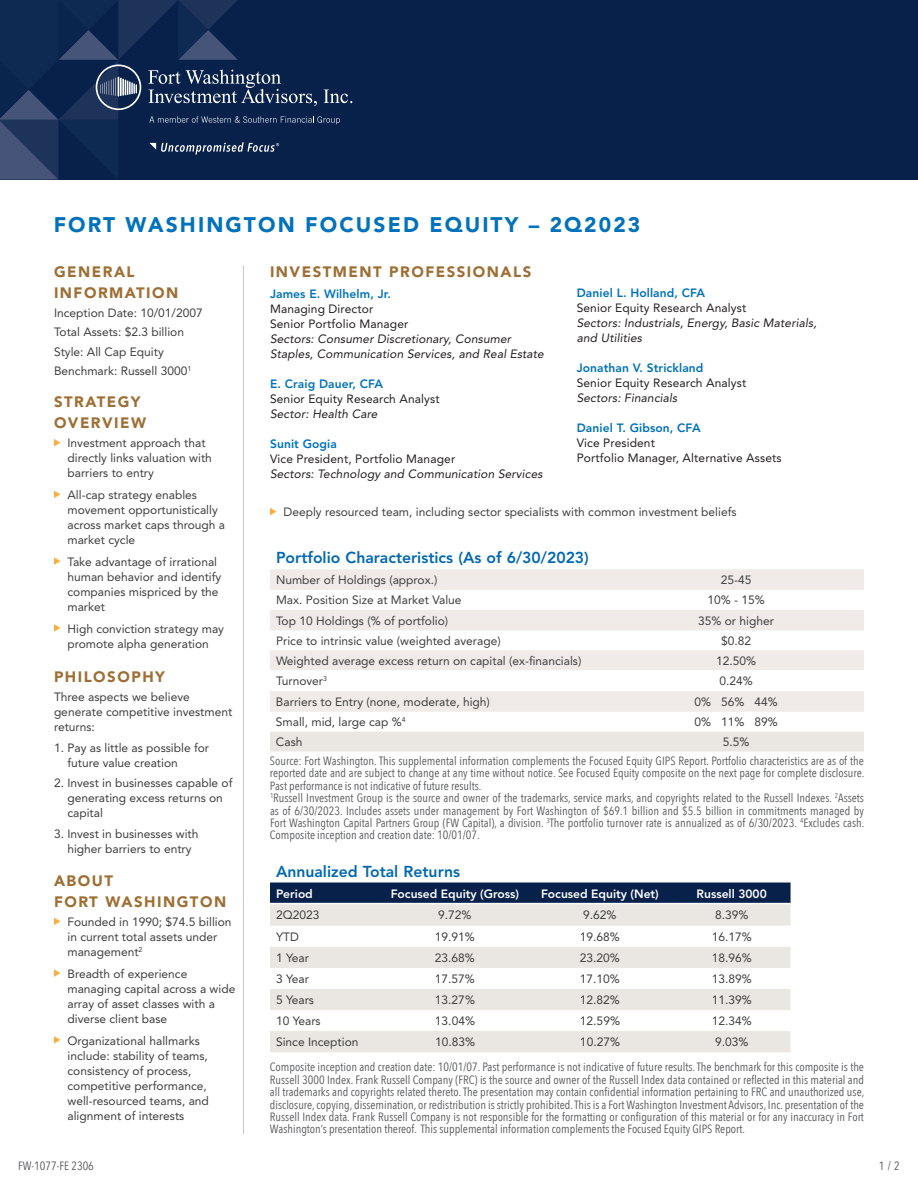
<style>
.page{position:relative;width:918px;height:1188px;background:#fff}
.page>*{position:absolute;margin:0;border:0;box-sizing:border-box;transform-origin:0 0}
.t1{font:900 21px "Avenir LT Std";letter-spacing:.1em;color:#0072bc}
.t2{font:800 15.75px "Avenir LT Std";color:#0168b3}
.t3{font:900 15px/21px "Avenir LT Std";letter-spacing:.1em;color:#9e6f34}
.t4{font:condensed 12px/12.3px "Avenir Next LT Pro";color:#57585a}
.t5{font:12px/15px "Avenir LT Std";color:#3e3e3f}
.t6{font:italic 12px/15px "Avenir LT Std";letter-spacing:.01em;color:#231f20}
.t7{font:12px/15px "Avenir LT Std";letter-spacing:.01em;color:#231f20}
.t8{font:800 12px "Avenir LT Std";letter-spacing:.01em;color:#0072bc}
.t9{font:800 12px "Avenir LT Std";color:#fff}
.t10{font:12px "Avenir Next Condensed";color:#57585a}
</style>
<div class="page">
<div style="left:0;top:0;width:918px;height:179px;background:#07214b"></div>
<svg style="left:0;top:0;width:352px;height:180px"></svg>
<svg style="left:54px;top:439px;width:7px;height:7px"></svg>
<svg style="left:54px;top:491px;width:7px;height:7px"></svg>
<svg style="left:54px;top:557px;width:7px;height:8px"></svg>
<svg style="left:54px;top:624px;width:7px;height:8px"></svg>
<svg style="left:54px;top:918px;width:7px;height:7px"></svg>
<svg style="left:54px;top:969px;width:7px;height:8px"></svg>
<svg style="left:54px;top:1036px;width:7px;height:8px"></svg>
<hr style="left:243px;top:265px;width:1px;height:869px;background:#c7c8ca">
<svg style="left:270px;top:883px;width:521px;height:43px;background:#7f899a"></svg>
<svg style="left:270px;top:947px;width:521px;height:105px;fill:#eae6e1"></svg>
<hr style="left:270px;top:903px;width:113px;height:1px;background:#fff">
<hr style="left:383px;top:903px;width:144px;height:1px;background:#fff">
<hr style="left:527px;top:903px;width:146px;height:1px;background:#fff">
<hr style="left:673px;top:903px;width:118px;height:1px;background:#fff">
<svg style="left:270px;top:508px;width:7px;height:7px"></svg>
<div style="left:270px;top:569px;width:594px;height:21px;background:#f0ebe8"></div>
<svg style="left:270px;top:610px;width:594px;height:102px;fill:#f0ebe8"></svg>
<div style="left:270px;top:732px;width:594px;height:20px;background:#eae6e1"></div>
<h1 class="t1" style="left:54px;top:212px;width:588px">FORT WASHINGTON FOCUSED EQUITY – 2Q2023</h1>
<p class="t3" style="left:54px;top:261px;width:126px">GENERAL<br>INFORMATION</p>
<p class="t5" style="left:54px;top:303px;width:150px;line-height:19.4px">Inception Date: 10/01/2007<br>Total Assets: $2.3 billion<br>Style: All Cap Equity<br>Benchmark: Russell 3000<sup>1</sup></p>
<p class="t3" style="left:54px;top:391px;width:94px">STRATEGY<br>OVERVIEW</p>
<p class="t5" style="left:67px;top:436px;width:146px">Investment approach that directly links valuation with barriers to entry</p>
<p class="t5" style="left:67px;top:488px;width:159px">All-cap strategy enables movement opportunistically across market caps through a market cycle</p>
<p class="t5" style="left:67px;top:554px;width:155px">Take advantage of irrational human behavior and identify companies mispriced by the market</p>
<p class="t5" style="left:67px;top:621px;width:158px">High conviction strategy may promote alpha generation</p>
<p class="t3" style="left:54px;top:666px;width:112px">PHILOSOPHY</p>
<p class="t5" style="left:54px;top:690px;width:180px">Three aspects we believe generate competitive investment returns:</p>
<p class="t5" style="left:67px;top:740px;width:143px;text-indent:-13px">1. Pay as little as possible for future value creation</p>
<p class="t5" style="left:67px;top:776px;width:167px;text-indent:-13px">2. Invest in businesses capable of generating excess returns on capital</p>
<p class="t5" style="left:54px;top:826px;width:146px;text-align:center">3. Invest in businesses with higher barriers to entry</p>
<p class="t3" style="left:54px;top:870px;width:174px">ABOUT<br>FORT WASHINGTON</p>
<p class="t5" style="left:67px;top:915px;width:166px">Founded in 1990; $74.5 billion in current total assets under management<sup>2</sup></p>
<p class="t5" style="left:67px;top:966px;width:169px">Breadth of experience managing capital across a wide array of asset classes with a diverse client base</p>
<p class="t5" style="left:67px;top:1033px;width:143px">Organizational hallmarks include: stability of teams, consistency of process, competitive performance, well-resourced teams, and alignment of interests</p>
<p class="t3" style="left:270px;top:261px;width:263px">INVESTMENT PROFESSIONALS</p>
<p class="t8" style="left:270px;top:286px;width:123px">James E. Wilhelm, Jr.</p>
<p class="t7" style="left:270px;top:301px;width:140px">Managing Director<br>Senior Portfolio Manager</p>
<p class="t6" style="left:270px;top:331px;width:275px">Sectors: Consumer Discretionary, Consumer<br>Staples, Communication Services, and Real Estate</p>
<p class="t8" style="left:270px;top:376px;width:115px">E. Craig Dauer, CFA</p>
<p class="t7" style="left:270px;top:391px;width:171px">Senior Equity Research Analyst</p>
<p class="t6" style="left:270px;top:406px;width:109px">Sector: Health Care</p>
<p class="t8" style="left:270px;top:436px;width:68px">Sunit Gogia</p>
<p class="t7" style="left:270px;top:451px;width:187px">Vice President, Portfolio Manager</p>
<p class="t6" style="left:270px;top:466px;width:274px">Sectors: Technology and Communication Services</p>
<p class="t8" style="left:577px;top:286px;width:130px">Daniel L. Holland, CFA</p>
<p class="t7" style="left:577px;top:301px;width:171px">Senior Equity Research Analyst</p>
<p class="t6" style="left:577px;top:316px;width:241px">Sectors: Industrials, Energy, Basic Materials, and Utilities</p>
<p class="t8" style="left:577px;top:361px;width:128px">Jonathan V. Strickland</p>
<p class="t7" style="left:577px;top:376px;width:171px">Senior Equity Research Analyst</p>
<p class="t6" style="left:577px;top:391px;width:102px">Sectors: Financials</p>
<p class="t8" style="left:577px;top:421px;width:125px">Daniel T. Gibson, CFA</p>
<p class="t7" style="left:577px;top:436px;width:206px">Vice President<br>Portfolio Manager, Alternative Assets</p>
<p class="t5" style="left:283px;top:505px;width:455px">Deeply resourced team, including sector specialists with common investment beliefs</p>
<h2 class="t2" style="left:276px;top:549px;width:314px">Portfolio Characteristics (As of 6/30/2023)</h2>
<p class="t5" style="left:276px;top:573px;width:163px">Number of Holdings (approx.)</p>
<p class="t5" style="left:721px;top:573px;width:32px">25-45</p>
<p class="t5" style="left:276px;top:593px;width:187px">Max. Position Size at Market Value</p>
<p class="t5" style="left:707px;top:593px;width:59px">10% - 15%</p>
<p class="t5" style="left:276px;top:613px;width:174px">Top 10 Holdings (% of portfolio)</p>
<p class="t5" style="left:698px;top:613px;width:77px">35% or higher</p>
<p class="t5" style="left:276px;top:633px;width:226px">Price to intrinsic value (weighted average)</p>
<p class="t5" style="left:721px;top:633px;width:32px">$0.82</p>
<p class="t5" style="left:276px;top:653px;width:307px">Weighted average excess return on capital (ex-financials)</p>
<p class="t5" style="left:716px;top:653px;width:42px">12.50%</p>
<p class="t5" style="left:276px;top:674px;width:53px">Turnover<sup>3</sup></p>
<p class="t5" style="left:719px;top:674px;width:35px">0.24%</p>
<p class="t5" style="left:276px;top:694px;width:215px">Barriers to Entry (none, moderate, high)</p>
<p class="t5" style="left:694px;top:694px;width:85px">0% 56% 44%</p>
<p class="t5" style="left:276px;top:715px;width:131px">Small, mid, large cap %<sup>4</sup></p>
<p class="t5" style="left:694px;top:715px;width:85px">0% 11% 89%</p>
<p class="t5" style="left:276px;top:735px;width:28px">Cash</p>
<p class="t5" style="left:723px;top:735px;width:28px">5.5%</p>
<p class="t4" style="left:270px;top:755px;width:596px">Source: Fort Washington. This supplemental information complements the Focused Equity GIPS Report. Portfolio characteristics are as of the reported date and are subject to change at any time without notice. See Focused Equity composite on the next page for complete disclosure.<br>Past performance is not indicative of future results.<br><sup>1</sup>Russell Investment Group is the source and owner of the trademarks, service marks, and copyrights related to the Russell Indexes. <sup>2</sup>Assets as of 6/30/2023. Includes assets under management by Fort Washington of $69.1 billion and $5.5 billion in commitments managed by Fort Washington Capital Partners Group (FW Capital), a division. <sup>3</sup>The portfolio turnover rate is annualized as of 6/30/2023. <sup>4</sup>Excludes cash.<br>Composite inception and creation date: 10/01/07.</p>
<h2 class="t2" style="left:276px;top:862px;width:186px">Annualized Total Returns</h2>
<p class="t9" style="left:276px;top:886px;width:38px">Period</p>
<p class="t9" style="left:391px;top:886px;width:130px">Focused Equity (Gross)</p>
<p class="t9" style="left:541px;top:886px;width:119px">Focused Equity (Net)</p>
<p class="t9" style="left:697px;top:886px;width:72px">Russell 3000</p>
<p class="t5" style="left:276px;top:907px;width:45px">2Q2023</p>
<p class="t5" style="left:438px;top:907px;width:35px">9.72%</p>
<p class="t5" style="left:583px;top:907px;width:35px">9.62%</p>
<p class="t5" style="left:715px;top:907px;width:35px">8.39%</p>
<p class="t5" style="left:276px;top:929px;width:24px">YTD</p>
<p class="t5" style="left:435px;top:929px;width:42px">19.91%</p>
<p class="t5" style="left:580px;top:929px;width:42px">19.68%</p>
<p class="t5" style="left:712px;top:929px;width:42px">16.17%</p>
<p class="t5" style="left:276px;top:950px;width:34px">1 Year</p>
<p class="t5" style="left:435px;top:950px;width:42px">23.68%</p>
<p class="t5" style="left:580px;top:950px;width:42px">23.20%</p>
<p class="t5" style="left:712px;top:950px;width:42px">18.96%</p>
<p class="t5" style="left:276px;top:971px;width:34px">3 Year</p>
<p class="t5" style="left:435px;top:971px;width:42px">17.57%</p>
<p class="t5" style="left:580px;top:971px;width:42px">17.10%</p>
<p class="t5" style="left:712px;top:971px;width:42px">13.89%</p>
<p class="t5" style="left:276px;top:993px;width:40px">5 Years</p>
<p class="t5" style="left:435px;top:993px;width:42px">13.27%</p>
<p class="t5" style="left:580px;top:993px;width:42px">12.82%</p>
<p class="t5" style="left:712px;top:993px;width:42px">11.39%</p>
<p class="t5" style="left:276px;top:1014px;width:46px">10 Years</p>
<p class="t5" style="left:435px;top:1014px;width:42px">13.04%</p>
<p class="t5" style="left:580px;top:1014px;width:42px">12.59%</p>
<p class="t5" style="left:712px;top:1014px;width:42px">12.34%</p>
<p class="t5" style="left:276px;top:1035px;width:84px">Since Inception</p>
<p class="t5" style="left:435px;top:1035px;width:42px">10.83%</p>
<p class="t5" style="left:580px;top:1035px;width:42px">10.27%</p>
<p class="t5" style="left:715px;top:1035px;width:35px">9.03%</p>
<p class="t4" style="left:270px;top:1061px;width:596px;text-align:justify">Composite inception and creation date: 10/01/07. Past performance is not indicative of future results. The benchmark for this composite is the Russell 3000 Index. Frank Russell Company (FRC) is the source and owner of the Russell Index data contained or reflected in this material and all trademarks and copyrights related thereto. The presentation may contain confidential information pertaining to FRC and unauthorized use, disclosure, copying, dissemination, or redistribution is strictly prohibited. This is a Fort Washington Investment Advisors, Inc. presentation of the Russell Index data. Frank Russell Company is not responsible for the formatting or configuration of this material or for any inaccuracy in Fort Washington’s presentation thereof. This supplemental information complements the Focused Equity GIPS Report.</p>
<p class="t4" style="left:18px;top:1160px;width:77px">FW-1077-FE 2306</p>
<p class="t10" style="left:879px;top:1156px;width:23px">1 / 2</p>
</div>
